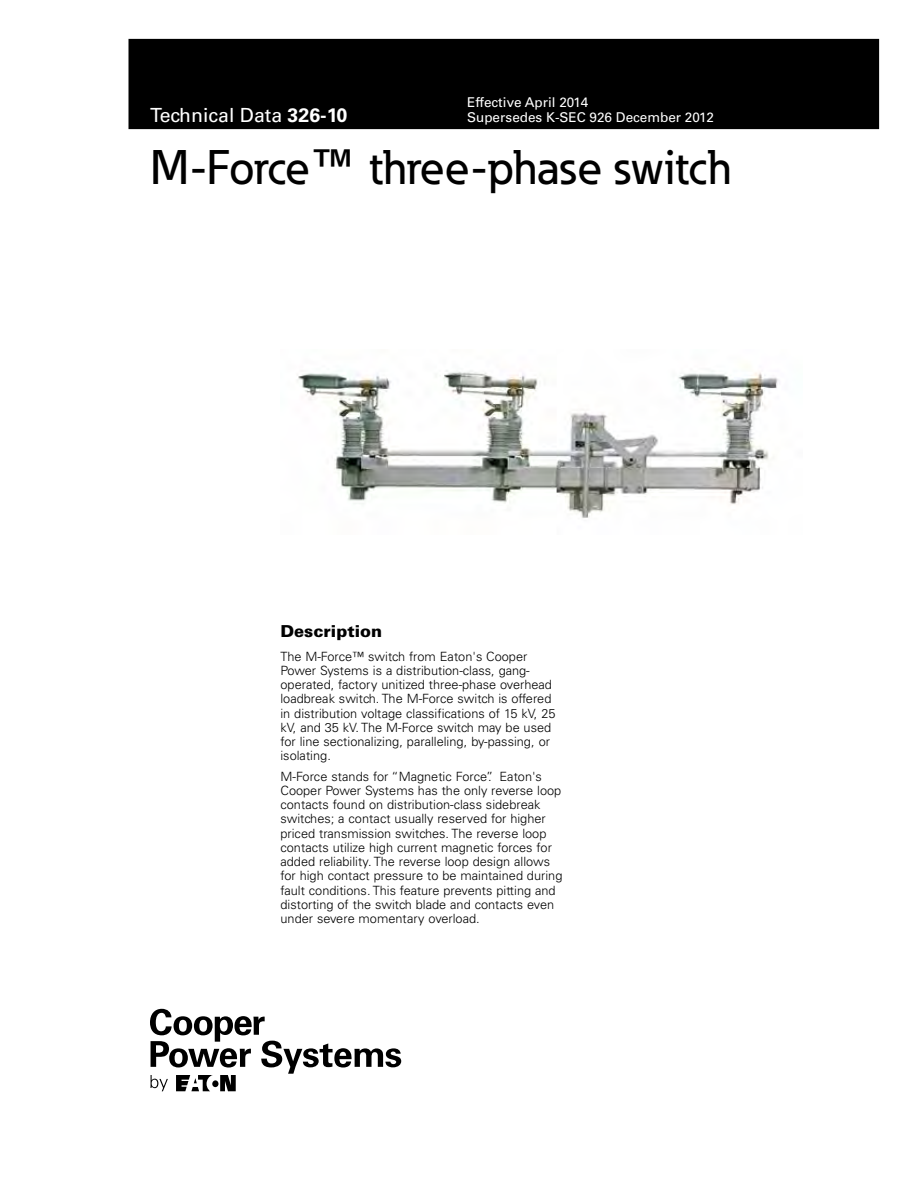
<style>
.page{position:relative;width:918px;height:1188px;background:#fff}
.page>*{position:absolute;margin:0;border:0;box-sizing:border-box;transform-origin:0 0}
.t1{font:500 48px "Eaton";color:#000}
.t2{font:19.5px "Univers LT Std";color:#fff}
.t3{font:900 16.5px "Univers LT Std";color:#000}
.t4{font:13.5px "Univers LT Std";color:#fff}
.t5{font:300 12.75px/14.2px "Univers LT Std";color:#000}
.s1{font-weight:700}
.s2{font-family:"Univers LT Std";font-weight:700}
</style>
<div class="page">
<img style="left:297px;top:365px;width:482px;height:153px">
<div style="left:129px;top:39px;width:750px;height:90px;background:#000"></div>
<svg style="left:150px;top:1009px;width:251px;height:82px"></svg>
<p class="t4" style="left:467px;top:94px;width:123px">Effective April 2014</p>
<h3 class="t2" style="left:150px;top:103px;width:199px">Technical Data <span class="s1">326-10</span></h3>
<p class="t4" style="left:467px;top:109px;width:248px">Supersedes K-SEC 926 December 2012</p>
<h1 class="t1" style="left:150px;top:138px;width:583px">M-Force<span class="s2">™</span> three-phase switch</h1>
<p class="t3" style="left:280px;top:621px;width:103px">Description</p>
<p class="t5" style="left:280px;top:649px;width:277px">The M-Force™ switch from Eaton's Cooper Power Systems is a distribution-class, gang&shy;operated, factory unitized three-phase overhead loadbreak switch. The M-Force switch is offered in distribution voltage classifications of 15 kV, 25 kV, and 35 kV. The M-Force switch may be used for line sectionalizing, paralleling, by-passing, or isolating.</p>
<p class="t5" style="left:280px;top:769px;width:283px">M-Force stands for “Magnetic Force”. Eaton's Cooper Power Systems has the only reverse loop contacts found on distribution-class sidebreak switches; a contact usually reserved for higher priced transmission switches. The reverse loop contacts utilize high current magnetic forces for added reliability. The reverse loop design allows for high contact pressure to be maintained during fault conditions. This feature prevents pitting and distorting of the switch blade and contacts even under severe momentary overload.</p>
</div>
